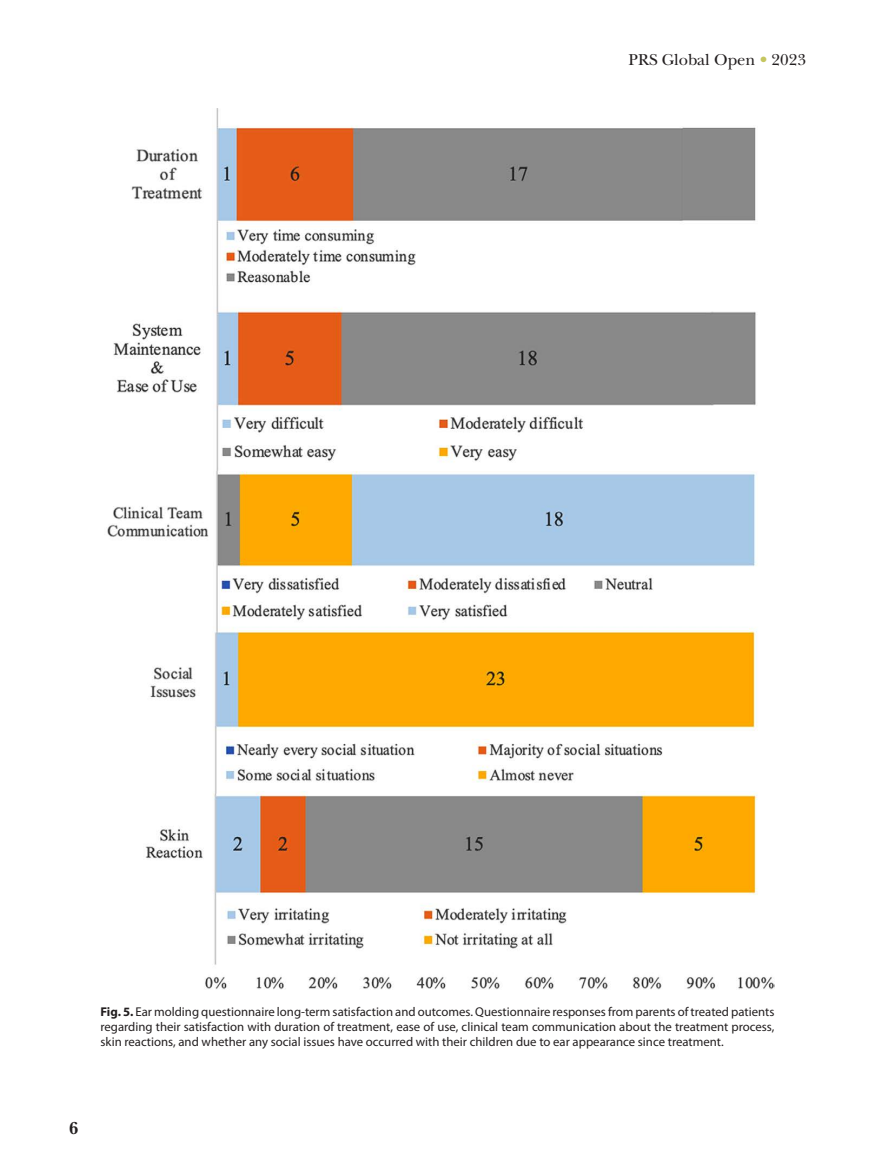
<style>
.page{position:relative;width:878px;height:1175px;background:#fff}
.page>*{position:absolute;margin:0;border:0;box-sizing:border-box;transform-origin:0 0}
.t1{font:700 18px "New Baskerville Std";color:#231f20}
.t2{font:16.5px "New Baskerville Std";color:#231f20}
.t3{font:12.75px/15px "Myriad Pro";color:#231f20;text-align:justify}
.s1{color:#c5c660}
.s2{font-weight:700}
</style>
<div class="page">
<img style="left:107px;top:108px;width:667px;height:882px">
<p class="t2" style="left:628px;top:50px;width:179px">PRS Global Open <span class="s1">•</span> 2023</p>
<p class="t3" style="left:100px;top:1004px;width:675px"><span class="s2">Fig. 5.</span> Ear molding questionnaire long-term satisfaction and outcomes. Questionnaire responses from parents of treated patients regarding their satisfaction with duration of treatment, ease of use, clinical team communication about the treatment process, skin reactions, and whether any social issues have occurred with their children due to ear appearance since treatment.</p>
<h1 class="t1" style="left:69px;top:1118px;width:11px">6</h1>
</div>
